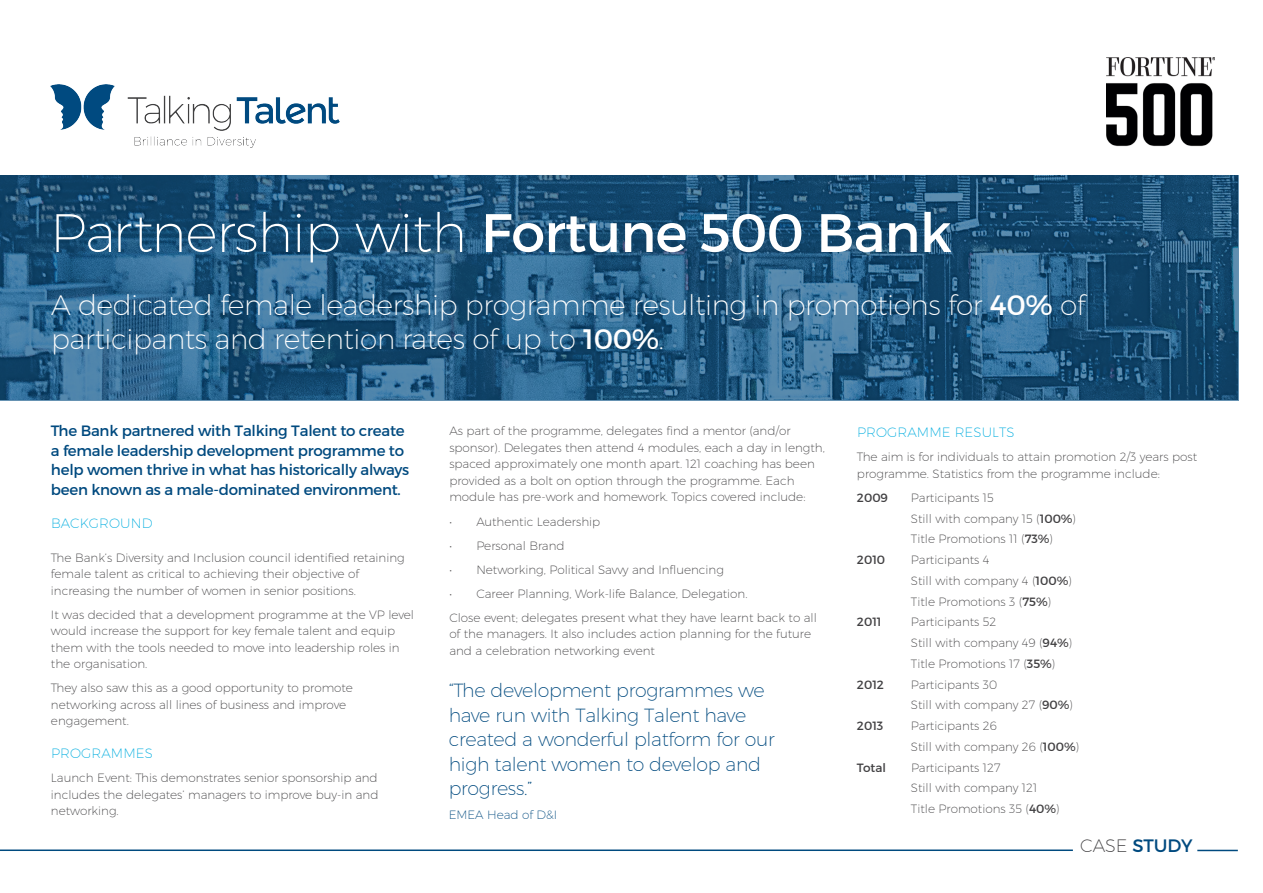
<style>
.page{position:relative;width:1263px;height:893px;background:#fff}
.page>*{position:absolute;margin:0;border:0;box-sizing:border-box;transform-origin:0 0}
.t1{font:200 54.15px "Montserrat";letter-spacing:-.015em;color:#fff}
.t2{font:200 28.2px/33.8px "Montserrat";letter-spacing:-.015em;color:#fff}
.t3{font:200 19.05px/24.5px "Montserrat";letter-spacing:-.015em;color:#004a7f}
.t4{font:18px "Montserrat";letter-spacing:-.005em;color:#004a7f}
.t5{font:15px/19.5px "Montserrat";letter-spacing:-.015em;color:#004a7f}
.t6{font:200 13.5px "Montserrat";letter-spacing:.01em;color:#00addf}
.t7{font:200 12px/16.5px "Montserrat";color:#414042}
.t8{font:12px "Montserrat";color:#414042}
.t9{font:200 12px "Montserrat";color:#004a7f}
.s1{font-weight:400}
.s2{font-weight:200;color:#414042}
</style>
<div class="page">
<hr style="left:0;top:849px;width:1073px;height:2px;background:#004a7f">
<hr style="left:1197px;top:850px;width:41px;height:1px;background:#004a7f">
<svg style="left:0;top:176px;width:1238px;height:225px;background:#22577e"></svg>
<img style="left:1106px;top:58px;width:108px;height:89px">
<img style="left:51px;top:85px;width:289px;height:63px">
<p class="t1" style="left:50px;top:200px;width:903px">Partnership with <span class="s1">Fortune 500 Bank</span></p>
<p class="t2" style="left:51px;top:287px;width:1036px">A dedicated female leadership programme resulting in promotions for <span class="s1">40%</span> of participants and retention rates of up to <span class="s1">100%</span>.</p>
<p class="t5" style="left:51px;top:421px;width:360px">The Bank partnered with Talking Talent to create a female leadership development programme to help women thrive in what has historically always been known as a male-dominated environment.</p>
<p class="t6" style="left:51px;top:515px;width:103px">BACKGROUND</p>
<p class="t7" style="left:51px;top:549px;width:355px">The Bank’s Diversity and Inclusion council identified retaining female talent as critical to achieving their objective of increasing the number of women in senior positions.</p>
<p class="t7" style="left:51px;top:606px;width:365px">It was decided that a development programme at the VP level would increase the support for key female talent and equip them with the tools needed to move into leadership roles in the organisation.</p>
<p class="t7" style="left:51px;top:680px;width:304px">They also saw this as a good opportunity to promote networking across all lines of business and improve engagement.</p>
<p class="t6" style="left:51px;top:745px;width:103px">PROGRAMMES</p>
<p class="t7" style="left:51px;top:770px;width:329px;text-align:justify">Launch Event: This demonstrates senior sponsorship and includes the delegates’ managers to improve buy-in and networking.</p>
<p class="t7" style="left:449px;top:423px;width:377px">As part of the programme, delegates find a mentor (and/or sponsor). Delegates then attend 4 modules, each a day in length, spaced approximately one month apart. 121 coaching has been provided as a bolt on option through the programme. Each module has pre-work and homework. Topics covered include:</p>
<p class="t7" style="left:449px;top:513px;width:152px">• Authentic Leadership</p>
<p class="t7" style="left:449px;top:537px;width:117px">• Personal Brand</p>
<p class="t7" style="left:449px;top:561px;width:276px">• Networking, Political Savvy and Influencing</p>
<p class="t7" style="left:449px;top:585px;width:300px">• Career Planning, Work-life Balance, Delegation.</p>
<p class="t7" style="left:449px;top:609px;width:369px">Close event; delegates present what they have learnt back to all of the managers. It also includes action planning for the future and a celebration networking event</p>
<p class="t3" style="left:449px;top:678px;width:327px">“The development programmes we have run with Talking Talent have created a wonderful platform for our high talent women to develop and progress.”</p>
<p class="t9" style="left:449px;top:807px;width:110px">EMEA Head of D&amp;I</p>
<p class="t6" style="left:857px;top:424px;width:159px">PROGRAMME RESULTS</p>
<p class="t7" style="left:857px;top:448px;width:342px">The aim is for individuals to attain promotion 2/3 years post programme. Statistics from the programme include:</p>
<p class="t8" style="left:857px;top:490px;width:33px">2009</p>
<p class="t7" style="left:911px;top:489px;width:84px">Participants 15</p>
<p class="t7" style="left:911px;top:510px;width:167px">Still with company 15 (<span class="s1">100%</span>)</p>
<p class="t7" style="left:911px;top:531px;width:144px">Title Promotions 11 (<span class="s1">73%</span>)</p>
<p class="t8" style="left:857px;top:552px;width:30px">2010</p>
<p class="t7" style="left:911px;top:551px;width:80px">Participants 4</p>
<p class="t7" style="left:911px;top:572px;width:162px">Still with company 4 (<span class="s1">100%</span>)</p>
<p class="t7" style="left:911px;top:593px;width:142px">Title Promotions 3 (<span class="s1">75%</span>)</p>
<p class="t8" style="left:857px;top:615px;width:26px">2011</p>
<p class="t7" style="left:911px;top:614px;width:87px">Participants 52</p>
<p class="t7" style="left:911px;top:634px;width:163px">Still with company 49 (<span class="s1">94%</span>)</p>
<p class="t7" style="left:911px;top:655px;width:146px">Title Promotions 17 (<span class="s1">35%</span>)</p>
<p class="t8" style="left:857px;top:677px;width:29px">2012</p>
<p class="t7" style="left:911px;top:676px;width:88px">Participants 30</p>
<p class="t7" style="left:911px;top:697px;width:164px">Still with company 27 (<span class="s1">90%</span>)</p>
<p class="t8" style="left:857px;top:718px;width:28px">2013</p>
<p class="t7" style="left:911px;top:717px;width:87px">Participants 26</p>
<p class="t7" style="left:911px;top:738px;width:170px">Still with company 26 (<span class="s1">100%</span>)</p>
<p class="t8" style="left:857px;top:760px;width:31px">Total</p>
<p class="t7" style="left:911px;top:759px;width:91px">Participants 127</p>
<p class="t7" style="left:911px;top:780px;width:128px">Still with company 121</p>
<p class="t7" style="left:911px;top:800px;width:150px">Title Promotions 35 (<span class="s1">40%</span>)</p>
<p class="t4" style="left:1080px;top:834px;width:114px"><span class="s2">CASE</span> STUDY</p>
</div>
